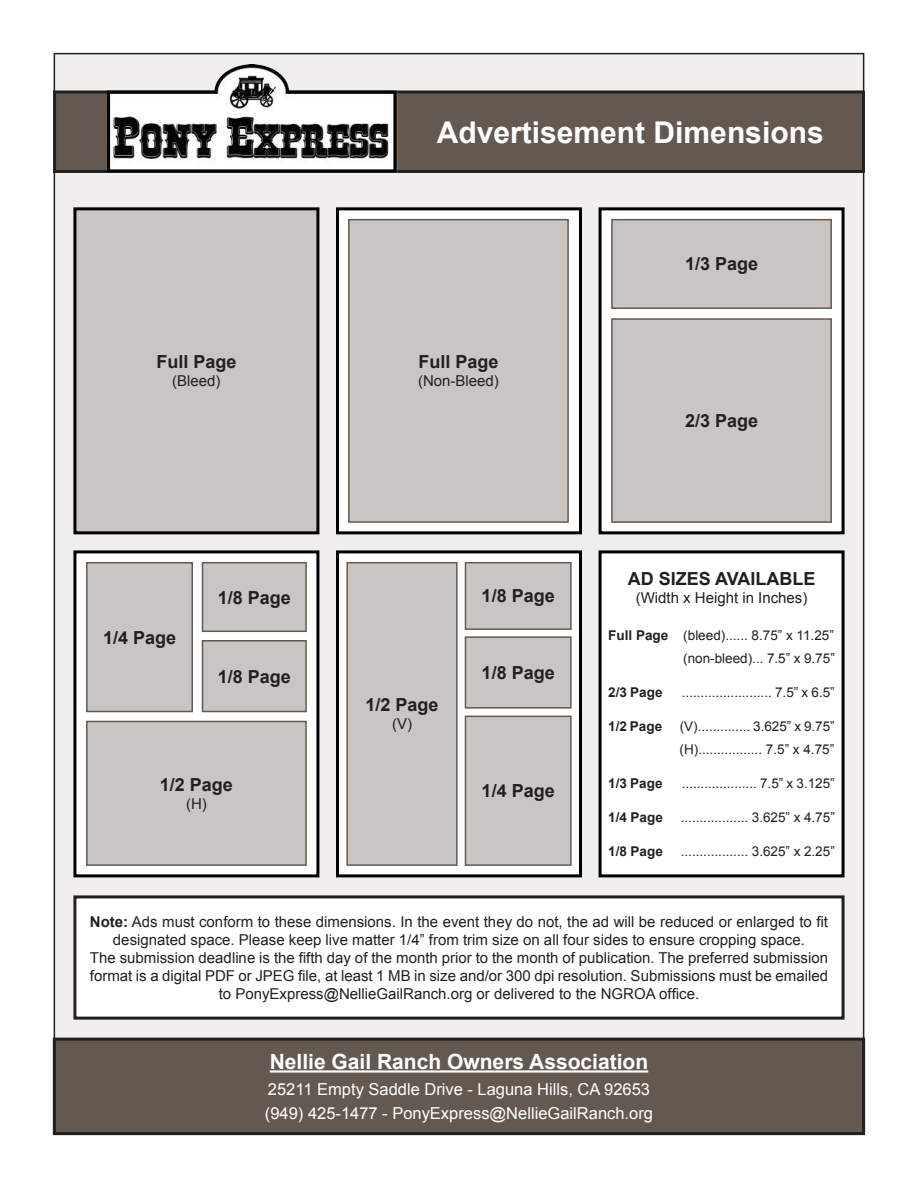
<style>
.page{position:relative;width:918px;height:1188px;background:#fff}
.page>*{position:absolute;margin:0;border:0;box-sizing:border-box;transform-origin:0 0}
.t1{font:700 30px "Arial";color:#fff}
.t2{font:700 21px "Arial";color:#fff}
.t3{font:700 18px "Arial";color:#221f1f}
.t4{font:16.5px/24px "Arial";color:#fff}
.t5{font:15px/18px "Arial";color:#221f1f;text-align:center}
.t6{font:13.5px/22.5px "Arial";color:#221f1f;text-align:right}
.t7{font:700 13.5px "Arial";color:#221f1f}
.s1{font-weight:700}
</style>
<div class="page">
<div style="left:54px;top:54px;width:810px;height:1078px;background:#f0efee"></div>
<div style="left:55px;top:92px;width:808px;height:79px;background:#645951"></div>
<div style="left:53px;top:90px;width:812px;height:83px;border:3px solid #221f1f"></div>
<img style="left:107px;top:65px;width:290px;height:108px">
<div style="left:75px;top:897px;width:768px;height:121px;background:#fff"></div>
<div style="left:73px;top:895px;width:772px;height:125px;border:3px solid #221f1f"></div>
<div style="left:54px;top:1039px;width:810px;height:95px;background:#645951"></div>
<hr style="left:270px;top:1070px;width:378px;height:3px;background:#fff">
<div style="left:53px;top:1038px;width:812px;height:97px;border:3px solid #221f1f"></div>
<div style="left:75px;top:209px;width:243px;height:324px;background:#c9c5c2"></div>
<div style="left:73px;top:207px;width:246px;height:327px;border:3px solid #000"></div>
<div style="left:599px;top:207px;width:246px;height:327px;background:#fff;border:3px solid #000"></div>
<div style="left:336px;top:207px;width:246px;height:327px;background:#fff;border:3px solid #000"></div>
<div style="left:73px;top:550px;width:246px;height:327px;background:#fff;border:3px solid #000"></div>
<div style="left:600px;top:552px;width:243px;height:324px;background:#fff"></div>
<div style="left:599px;top:550px;width:246px;height:327px;border:3px solid #000"></div>
<div style="left:336px;top:550px;width:246px;height:327px;background:#fff;border:3px solid #000"></div>
<div style="left:349px;top:220px;width:219px;height:302px;background:#c9c5c2"></div>
<div style="left:348px;top:219px;width:221px;height:304px;border:2px solid #645951"></div>
<div style="left:612px;top:220px;width:219px;height:88px;background:#c9c5c2"></div>
<div style="left:611px;top:219px;width:221px;height:90px;border:2px solid #645951"></div>
<div style="left:612px;top:319px;width:219px;height:203px;background:#c9c5c2"></div>
<div style="left:611px;top:318px;width:221px;height:205px;border:2px solid #645951"></div>
<div style="left:87px;top:563px;width:105px;height:149px;background:#c9c5c2"></div>
<div style="left:86px;top:562px;width:107px;height:150px;border:2px solid #645951"></div>
<div style="left:87px;top:721px;width:219px;height:144px;background:#c9c5c2"></div>
<div style="left:86px;top:721px;width:221px;height:145px;border:2px solid #645951"></div>
<div style="left:203px;top:563px;width:103px;height:68px;background:#c9c5c2"></div>
<div style="left:202px;top:562px;width:105px;height:70px;border:2px solid #645951"></div>
<div style="left:203px;top:641px;width:103px;height:71px;background:#c9c5c2"></div>
<div style="left:202px;top:640px;width:105px;height:72px;border:2px solid #645951"></div>
<div style="left:465px;top:716px;width:106px;height:149px;background:#c9c5c2"></div>
<div style="left:465px;top:716px;width:107px;height:150px;border:2px solid #645951"></div>
<div style="left:465px;top:563px;width:106px;height:66px;background:#c9c5c2"></div>
<div style="left:465px;top:562px;width:107px;height:68px;border:2px solid #645951"></div>
<div style="left:465px;top:637px;width:106px;height:71px;background:#c9c5c2"></div>
<div style="left:465px;top:636px;width:107px;height:73px;border:2px solid #645951"></div>
<div style="left:347px;top:563px;width:110px;height:302px;background:#c9c5c2"></div>
<div style="left:346px;top:562px;width:112px;height:304px;border:2px solid #645951"></div>
<h1 class="t1" style="left:437px;top:119px;width:388px">Advertisement Dimensions</h1>
<p class="t3" style="left:156px;top:354px;width:82px">Full Page</p>
<p class="t5" style="left:172px;top:373px;width:50px">(Bleed)</p>
<p class="t3" style="left:103px;top:630px;width:75px">1/4 Page</p>
<p class="t3" style="left:218px;top:590px;width:75px">1/8 Page</p>
<p class="t3" style="left:218px;top:669px;width:75px">1/8 Page</p>
<p class="t3" style="left:160px;top:777px;width:75px">1/2 Page</p>
<p class="t5" style="left:186px;top:796px;width:22px">(H)</p>
<p class="t3" style="left:418px;top:354px;width:82px">Full Page</p>
<p class="t5" style="left:418px;top:373px;width:82px">(Non-Bleed)</p>
<p class="t3" style="left:685px;top:257px;width:75px">1/3 Page</p>
<p class="t3" style="left:685px;top:413px;width:75px">2/3 Page</p>
<p class="t3" style="left:366px;top:698px;width:75px">1/2 Page</p>
<p class="t5" style="left:392px;top:716px;width:21px">(V)</p>
<p class="t3" style="left:482px;top:589px;width:75px">1/8 Page</p>
<p class="t3" style="left:482px;top:665px;width:75px">1/8 Page</p>
<p class="t3" style="left:482px;top:783px;width:75px">1/4 Page</p>
<p class="t3" style="left:628px;top:571px;width:189px">AD SIZES AVAILABLE</p>
<p class="t5" style="left:636px;top:589px;width:173px">(Width x Height in Inches)</p>
<p class="t6" style="left:608px;top:625px;width:228px"><span class="s1">Full Page</span> (bleed)...... 8.75” x 11.25” (non-bleed)... 7.5” x 9.75”</p>
<p class="t7" style="left:608px;top:687px;width:56px">2/3 Page</p>
<p class="t6" style="left:682px;top:682px;width:154px">........................ 7.5” x 6.5”</p>
<p class="t7" style="left:608px;top:721px;width:55px">1/2 Page</p>
<p class="t6" style="left:680px;top:716px;width:157px;text-align:left">(V).............. 3.625” x 9.75” (H)................. 7.5” x 4.75”</p>
<p class="t7" style="left:608px;top:778px;width:56px">1/3 Page</p>
<p class="t6" style="left:682px;top:773px;width:154px">.................... 7.5” x 3.125”</p>
<p class="t7" style="left:608px;top:812px;width:56px">1/4 Page</p>
<p class="t6" style="left:681px;top:807px;width:156px">.................. 3.625” x 4.75”</p>
<p class="t7" style="left:608px;top:846px;width:56px">1/8 Page</p>
<p class="t6" style="left:681px;top:841px;width:156px">.................. 3.625” x 2.25”</p>
<p class="t5" style="left:90px;top:913px;width:740px"><span class="s1">Note:</span> Ads must conform to these dimensions. In the event they do not, the ad will be reduced or enlarged to fit designated space. Please keep live matter 1/4” from trim size on all four sides to ensure cropping space.<br>The submission deadline is the fifth day of the month prior to the month of publication. The preferred submission format is a digital PDF or JPEG file, at least 1 MB in size and/or 300 dpi resolution. Submissions must be emailed to PonyExpress@NellieGailRanch.org or delivered to the NGROA office.</p>
<h2 class="t2" style="left:270px;top:1053px;width:380px">Nellie Gail Ranch Owners Association</h2>
<p class="t4" style="left:265px;top:1078px;width:390px">25211 Empty Saddle Drive - Laguna Hills, CA 92653 (949) 425-1477 - PonyExpress@NellieGailRanch.org</p>
</div>
